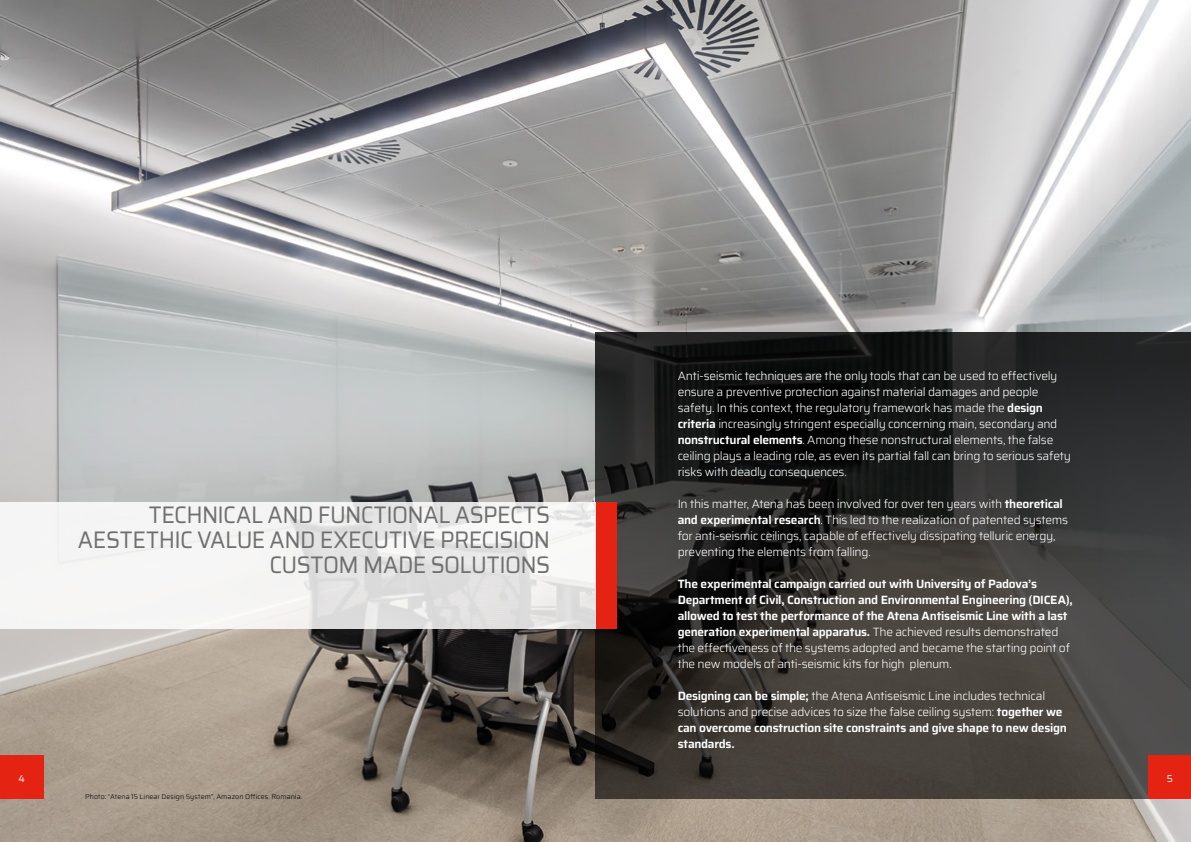
<style>
.page{position:relative;width:1191px;height:842px;background:#fff}
.page>*{position:absolute;margin:0;border:0;box-sizing:border-box;transform-origin:0 0}
.t1{font:24px/25px "Saira";letter-spacing:-.025em;color:#706f6f;text-align:right;scale:.93 1}
.t2{font:300 12px/16px "Saira";letter-spacing:-.025em;color:#fff}
.t3{font:600 12px/16px "Saira";letter-spacing:-.025em;color:#fff}
.t4{font:10px "Saira";color:#fff}
.t5{font:300 7px "Saira";letter-spacing:.01em;color:#000}
.s1{font-weight:600}
.s2{font-weight:300}
</style>
<div class="page">
<img style="left:0;top:0;width:1191px;height:842px">
<svg style="left:595px;top:332px;width:596px;height:467px;background:#312f2d"></svg>
<div style="left:595px;top:502px;width:22px;height:127px;background:#e42313"></div>
<div style="left:1148px;top:756px;width:43px;height:43px;background:#e42313"></div>
<div style="left:0;top:756px;width:43px;height:43px;background:#e42313"></div>
<svg style="left:0;top:502px;width:595px;height:127px;fill:#f4f4f4"></svg>
<h1 class="t1" style="left:78px;top:502px;width:509px">TECHNICAL AND FUNCTIONAL ASPECTS<br>AESTETHIC VALUE AND EXECUTIVE PRECISION<br>CUSTOM MADE SOLUTIONS</h1>
<p class="t2" style="left:677px;top:367px;width:395px">Anti-seismic techniques are the only tools that can be used to effectively ensure a preventive protection against material damages and people safety. In this context, the regulatory framework has made the <span class="s1">design criteria</span> increasingly stringent especially concerning main, secondary and <span class="s1">nonstructural elements</span>. Among these nonstructural elements, the false ceiling plays a leading role, as even its partial fall can bring to serious safety risks with deadly consequences.</p>
<p class="t2" style="left:677px;top:495px;width:392px">In this matter, Atena has been involved for over ten years with <span class="s1">theoretical and experimental research</span>. This led to the realization of patented systems for anti-seismic ceilings, capable of effectively dissipating telluric energy, preventing the elements from falling.</p>
<p class="t3" style="left:677px;top:575px;width:396px">The experimental campaign carried out with University of Padova’s Department of Civil, Construction and Environmental Engineering (DICEA), allowed to test the performance of the Atena Antiseismic Line with a last generation experimental apparatus. <span class="s2">The achieved results demonstrated the effectiveness of the systems adopted and became the starting point of the new models of anti-seismic kits for high plenum.</span></p>
<p class="t3" style="left:677px;top:687px;width:390px">Designing can be simple; <span class="s2">the Atena Antiseismic Line includes technical solutions and precise advices to size the false ceiling system:</span> together we can overcome construction site constraints and give shape to new design standards.</p>
<p class="t4" style="left:18px;top:771px;width:8px">4</p>
<p class="t4" style="left:1166px;top:771px;width:8px">5</p>
<p class="t5" style="left:85px;top:791px;width:219px">Photo: “Atena 15 Linear Design System”, Amazon Offices. Romania.</p>
</div>
